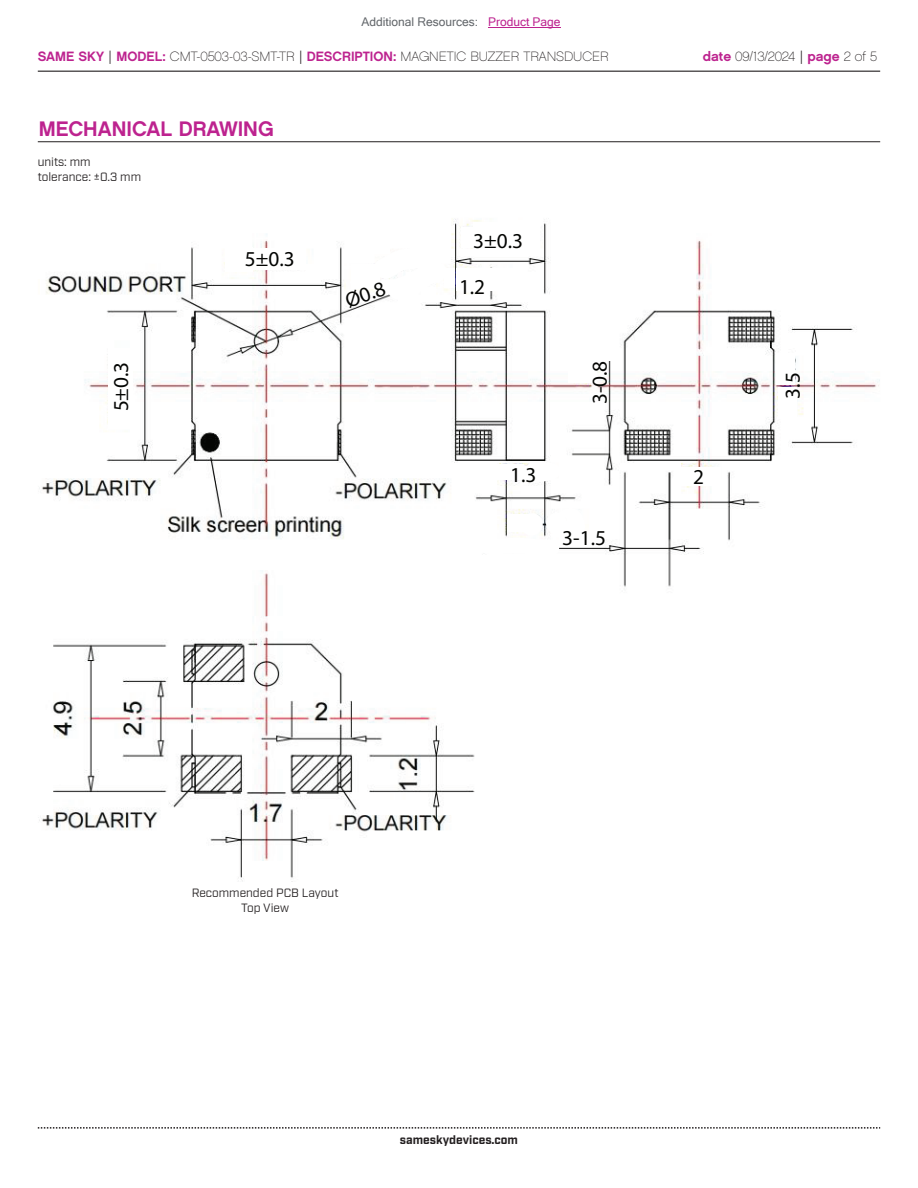
<style>
.page{position:relative;width:918px;height:1188px;background:#fff}
.page>*{position:absolute;margin:0;border:0;box-sizing:border-box;transform-origin:0 0}
.t1{font:21.3px "Myriad Pro";color:#040503}
.t2{font:21px "Chalet New York Nineteen Sixty";color:#bd238f}
.t3{font:13.5px "Chalet Paris Nineteen Sixty";color:#231f20}
.t4{font:12px/14.4px "Industry";color:#231f20}
.t5{font:12px "Microsoft Sans Serif";color:#63676b}
.t6{font:700 12px "Industry";color:#231f20}
.s1{color:#bd238f}
.s2{font-family:"Chalet New York Nineteen Sixty";color:#bd238f}
.s3{font-family:"Industry"}
</style>
<div class="page">
<hr style="left:38px;top:71px;width:842px;height:1px;background:#231f20">
<svg style="left:38px;top:1127px;width:842px;height:2px"></svg>
<hr style="left:38px;top:141px;width:842px;height:1px;background:#231f20">
<img style="left:38px;top:218px;width:842px;height:663px">
<div style="left:108px;top:348px;width:25px;height:80px;background:#fff"></div>
<div style="left:225px;top:247px;width:27px;height:25px;background:#fff"></div>
<div style="left:351px;top:264px;width:29px;height:24px;background:#fff"></div>
<div style="left:461px;top:228px;width:24px;height:20px;background:#fff"></div>
<div style="left:457px;top:268px;width:65px;height:23px;background:#fff"></div>
<div style="left:444px;top:268px;width:11px;height:20px;background:#fff"></div>
<div style="left:497px;top:464px;width:26px;height:16px;background:#fff"></div>
<div style="left:568px;top:359px;width:28px;height:24px;background:#fff"></div>
<div style="left:679px;top:467px;width:42px;height:19px;background:#fff"></div>
<div style="left:778px;top:387px;width:19px;height:31px;background:#fff"></div>
<div style="left:776px;top:353px;width:19px;height:32px;background:#fff"></div>
<div style="left:243px;top:249px;width:63px;height:21px;background:#fff"></div>
<div style="left:473px;top:222px;width:67px;height:30px;background:#fff"></div>
<div style="left:562px;top:288px;width:53px;height:73px;background:#fff"></div>
<svg style="left:469px;top:508px;width:117px;height:48px"></svg>
<svg style="left:517px;top:461px;width:47px;height:22px"></svg>
<svg style="left:367px;top:245px;width:83px;height:56px"></svg>
<hr style="left:488px;top:27px;width:73px;height:1px;background:#bd238f">
<p class="t5" style="left:362px;top:15px;width:201px">Additional Resources: <span class="s1">Product Page</span></p>
<p class="t3" style="left:38px;top:48px;width:572px"><span class="s2">SAME SKY</span> <span class="s3">|</span> <span class="s2">MODEL:</span> CMT-0503-03-SMT-TR <span class="s3">|</span> <span class="s2">DESCRIPTION:</span> MAGNETIC BUZZER TRANSDUCER</p>
<p class="t3" style="left:703px;top:48px;width:176px"><span class="s2">date</span> 09/13/2024 <span class="s3">|</span> <span class="s2">page</span> 2 of 5</p>
<h2 class="t2" style="left:39px;top:115px;width:236px">MECHANICAL DRAWING</h2>
<p class="t4" style="left:38px;top:155px;width:105px">units: mm tolerance: ±0.3 mm</p>
<h1 class="t1" style="left:108px;top:411px;width:51px;rotate:-90deg">5±0.3</h1>
<h1 class="t1" style="left:245px;top:246px;width:51px">5±0.3</h1>
<h1 class="t1" style="left:342px;top:288px;width:42px;rotate:-19deg">Ø0.8</h1>
<h1 class="t1" style="left:473px;top:228px;width:51px">3±0.3</h1>
<h1 class="t1" style="left:459px;top:273px;width:28px">1.2</h1>
<h1 class="t1" style="left:510px;top:461px;width:28px">1.3</h1>
<h1 class="t1" style="left:586px;top:404px;width:45px;rotate:-90deg">3-0.8</h1>
<h1 class="t1" style="left:562px;top:525px;width:45px">3-1.5</h1>
<h1 class="t1" style="left:693px;top:464px;width:12px">2</h1>
<h1 class="t1" style="left:780px;top:399px;width:28px;rotate:-90deg">3.5</h1>
<p class="t4" style="left:192px;top:886px;width:148px;text-align:center">Recommended PCB Layout<br>Top View</p>
<p class="t6" style="left:400px;top:1132px;width:120px">sameskydevices.com</p>
</div>
